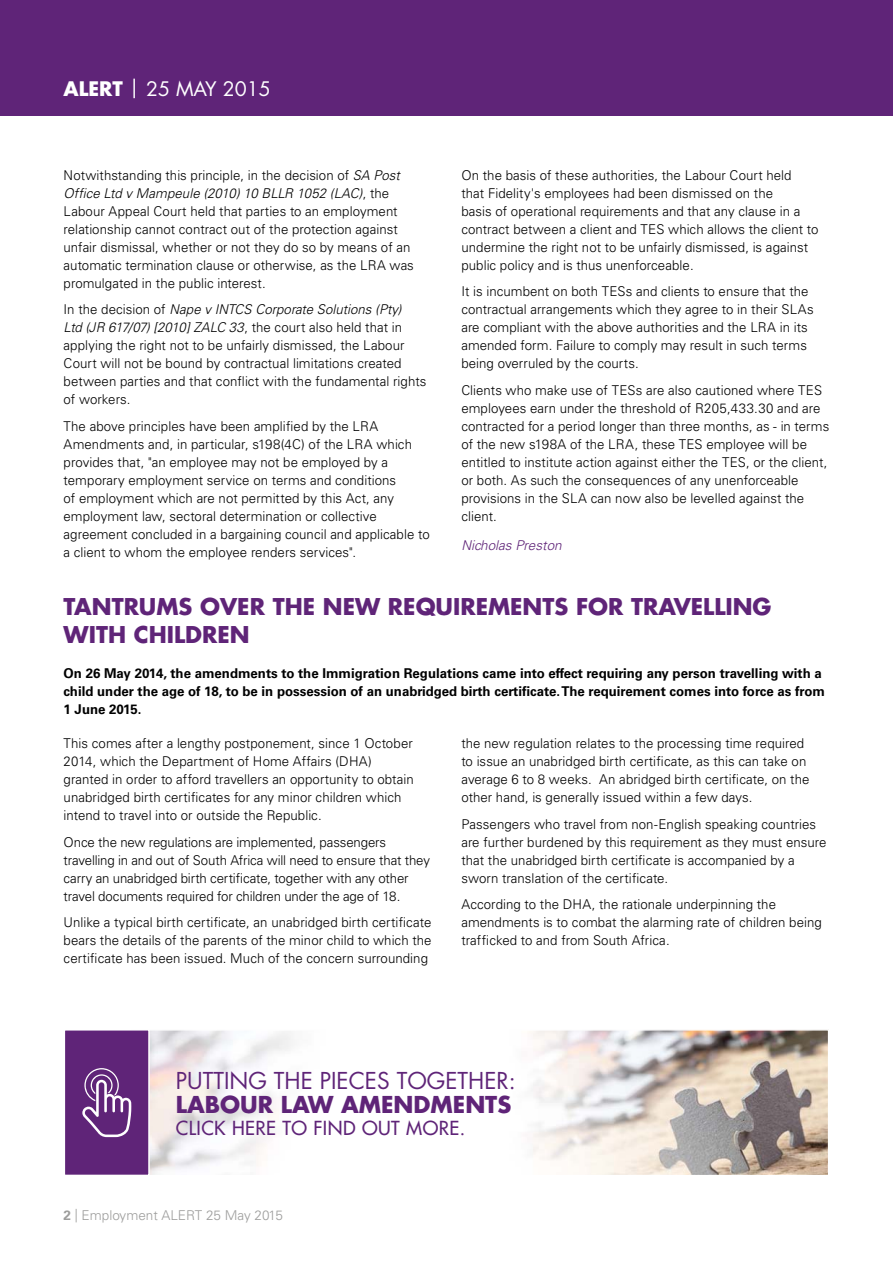
<style>
.page{position:relative;width:893px;height:1263px;background:#fff}
.page>*{position:absolute;margin:0;border:0;box-sizing:border-box;transform-origin:0 0}
.t1{font:22.65px "Futura Std";color:#5f2478}
.t2{font:700 22.65px "Futura Std";color:#5f2478}
.t3{font:700 22.5px/28.5px "Futura Std";color:#5f2478}
.t4{font:19.5px "Futura Std";color:#fff}
.t5{font:500 18.9px "Futura Std";letter-spacing:.025em;color:#5f2478}
.t6{font:300 13.5px/18px "Univers LT Std";color:#000}
.t7{font:700 13.5px/18px "Univers LT Std";color:#000}
.t8{font:300 13.5px "Univers LT Std";color:#9d9d9c}
.t9{font:italic 300 13.5px "Univers LT Std";color:#5f2478}
.s1{font-weight:700}
.s2{font-style:italic}
</style>
<div class="page">
<div style="left:0;top:0;width:892px;height:116px;background:#5f2478"></div>
<img style="left:150px;top:1032px;width:676px;height:141px">
<div style="left:130px;top:1029px;width:699px;height:147px;border:2px solid #fff"></div>
<div style="left:64px;top:1030px;width:85px;height:145px;background:#5f2478"></div>
<div style="left:64px;top:1029px;width:86px;height:147px;border:2px solid #fff"></div>
<svg style="left:82px;top:1068px;width:49px;height:69px"></svg>
<h3 class="t4" style="left:64px;top:80px;width:209px"><span class="s1">ALERT</span> | 25 MAY 2015</h3>
<p class="t6" style="left:64px;top:167px;width:352px">Notwithstanding this principle, in the decision of <span class="s2">SA Post Office Ltd v Mampeule (2010) 10 BLLR 1052 (LAC)</span>, the Labour Appeal Court held that parties to an employment relationship cannot contract out of the protection against unfair dismissal, whether or not they do so by means of an automatic termination clause or otherwise, as the LRA was promulgated in the public interest.</p>
<p class="t6" style="left:64px;top:301px;width:364px">In the decision of <span class="s2">Nape v INTCS Corporate Solutions (Pty)<br>Ltd (JR 617/07) [2010] ZALC 33</span>, the court also held that in applying the right not to be unfairly dismissed, the Labour Court will not be bound by contractual limitations created between parties and that conflict with the fundamental rights of workers.</p>
<p class="t6" style="left:64px;top:418px;width:367px">The above principles have been amplified by the LRA Amendments and, in particular, s198(4C) of the LRA which provides that, "an employee may not be employed by a temporary employment service on terms and conditions<br>of employment which are not permitted by this Act, any employment law, sectoral determination or collective agreement concluded in a bargaining council and applicable to a client to whom the employee renders services".</p>
<p class="t6" style="left:461px;top:167px;width:358px">On the basis of these authorities, the Labour Court held<br>that Fidelity's employees had been dismissed on the<br>basis of operational requirements and that any clause in a contract between a client and TES which allows the client to undermine the right not to be unfairly dismissed, is against public policy and is thus unenforceable.</p>
<p class="t6" style="left:461px;top:283px;width:354px">It is incumbent on both TESs and clients to ensure that the contractual arrangements which they agree to in their SLAs are compliant with the above authorities and the LRA in its amended form. Failure to comply may result in such terms being overruled by the courts.</p>
<p class="t6" style="left:461px;top:382px;width:369px">Clients who make use of TESs are also cautioned where TES employees earn under the threshold of R205,433.30 and are contracted for a period longer than three months, as - in terms of the new s198A of the LRA, these TES employee will be entitled to institute action against either the TES, or the client, or both. As such the consequences of any unenforceable provisions in the SLA can now also be levelled against the client.</p>
<p class="t9" style="left:461px;top:539px;width:102px">Nicholas Preston</p>
<h2 class="t3" style="left:64px;top:594px;width:709px">TANTRUMS OVER THE NEW REQUIREMENTS FOR TRAVELLING<br>WITH CHILDREN</h2>
<p class="t7" style="left:64px;top:665px;width:763px">On 26 May 2014, the amendments to the Immigration Regulations came into effect requiring any person travelling with a child under the age of 18, to be in possession of an unabridged birth certificate. The requirement comes into force as from<br>1 June 2015.</p>
<p class="t6" style="left:64px;top:735px;width:352px">This comes after a lengthy postponement, since 1 October 2014, which the Department of Home Affairs (DHA) granted in order to afford travellers an opportunity to obtain unabridged birth certificates for any minor children which intend to travel into or outside the Republic.</p>
<p class="t6" style="left:64px;top:834px;width:368px">Once the new regulations are implemented, passengers travelling in and out of South Africa will need to ensure that they carry an unabridged birth certificate, together with any other travel documents required for children under the age of 18.</p>
<p class="t6" style="left:64px;top:914px;width:369px;text-align:justify">Unlike a typical birth certificate, an unabridged birth certificate bears the details of the parents of the minor child to which the certificate has been issued. Much of the concern surrounding</p>
<p class="t6" style="left:461px;top:735px;width:349px">the new regulation relates to the processing time required to issue an unabridged birth certificate, as this can take on average 6 to 8 weeks. An abridged birth certificate, on the other hand, is generally issued within a few days.</p>
<p class="t6" style="left:461px;top:816px;width:366px">Passengers who travel from non-English speaking countries are further burdened by this requirement as they must ensure that the unabridged birth certificate is accompanied by a sworn translation of the certificate.</p>
<p class="t6" style="left:461px;top:896px;width:362px">According to the DHA, the rationale underpinning the amendments is to combat the alarming rate of children being trafficked to and from South Africa.</p>
<h1 class="t1" style="left:176px;top:1070px;width:341px">PUTTING THE PIECES TOGETHER:</h1>
<h1 class="t2" style="left:176px;top:1094px;width:337px">LABOUR LAW AMENDMENTS</h1>
<h3 class="t5" style="left:176px;top:1119px;width:291px">CLICK HERE TO FIND OUT MORE.</h3>
<p class="t8" style="left:64px;top:1209px;width:221px"><span class="s1">2</span> | Employment ALERT 25 May 2015</p>
</div>
